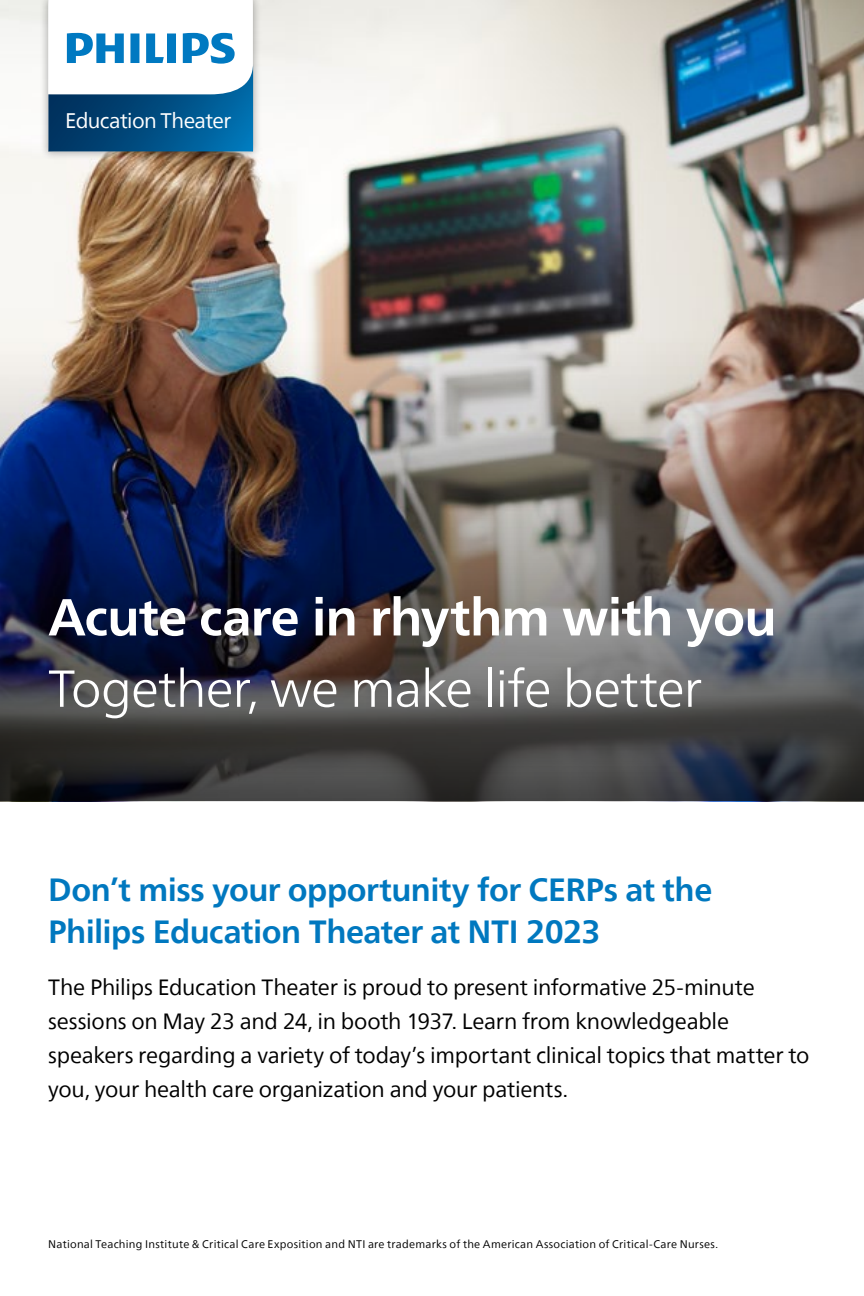
<style>
.page{position:relative;width:864px;height:1296px;background:#fff}
.page>*{position:absolute;margin:0;border:0;box-sizing:border-box;transform-origin:0 0}
.t1{font:300 52px "Neue Frutiger World";letter-spacing:-.025em;color:#fff}
.t2{font:700 52px "Neue Frutiger World";letter-spacing:-.02em;color:#fff}
.t3{font:700 32px/42px "Neue Frutiger World";letter-spacing:-.015em;color:#0078bf}
.t4{font:22px/34px "Neue Frutiger World";letter-spacing:-.015em;color:#000}
.t5{font:21px "Neue Frutiger World";letter-spacing:-.03em;color:#fff}
.t6{font:11px "Neue Frutiger World";letter-spacing:.02em;color:#000}
</style>
<div class="page">
<img style="left:0;top:0;width:864px;height:329px">
<img style="left:0;top:329px;width:864px;height:472px">
<div style="left:40px;top:0;width:222px;height:160px;background:#000;opacity:.35"></div>
<div style="left:44px;top:0;width:210px;height:154px;background:#000;opacity:.35"></div>
<svg style="left:48px;top:0;width:205px;height:151px"></svg>
<p class="t5" style="left:65px;top:104px;width:168px">Education Theater</p>
<h1 class="t2" style="left:48px;top:572px;width:730px">Acute care in rhythm with you</h1>
<h1 class="t1" style="left:48px;top:648px;width:655px">Together, we make life better</h1>
<h2 class="t3" style="left:48px;top:869px;width:666px">Don’t miss your opportunity for CERPs at the<br>Philips Education Theater at NTI 2023</h2>
<p class="t4" style="left:48px;top:971px;width:763px">The Philips Education Theater is proud to present informative 25-minute sessions on May 23 and 24, in booth 1937. Learn from knowledgeable speakers regarding a variety of today’s important clinical topics that matter to you, your health care organization and your patients.</p>
<p class="t6" style="left:48px;top:1235px;width:671px">National Teaching Institute &amp; Critical Care Exposition and NTI are trademarks of the American Association of Critical-Care Nurses.</p>
</div>
